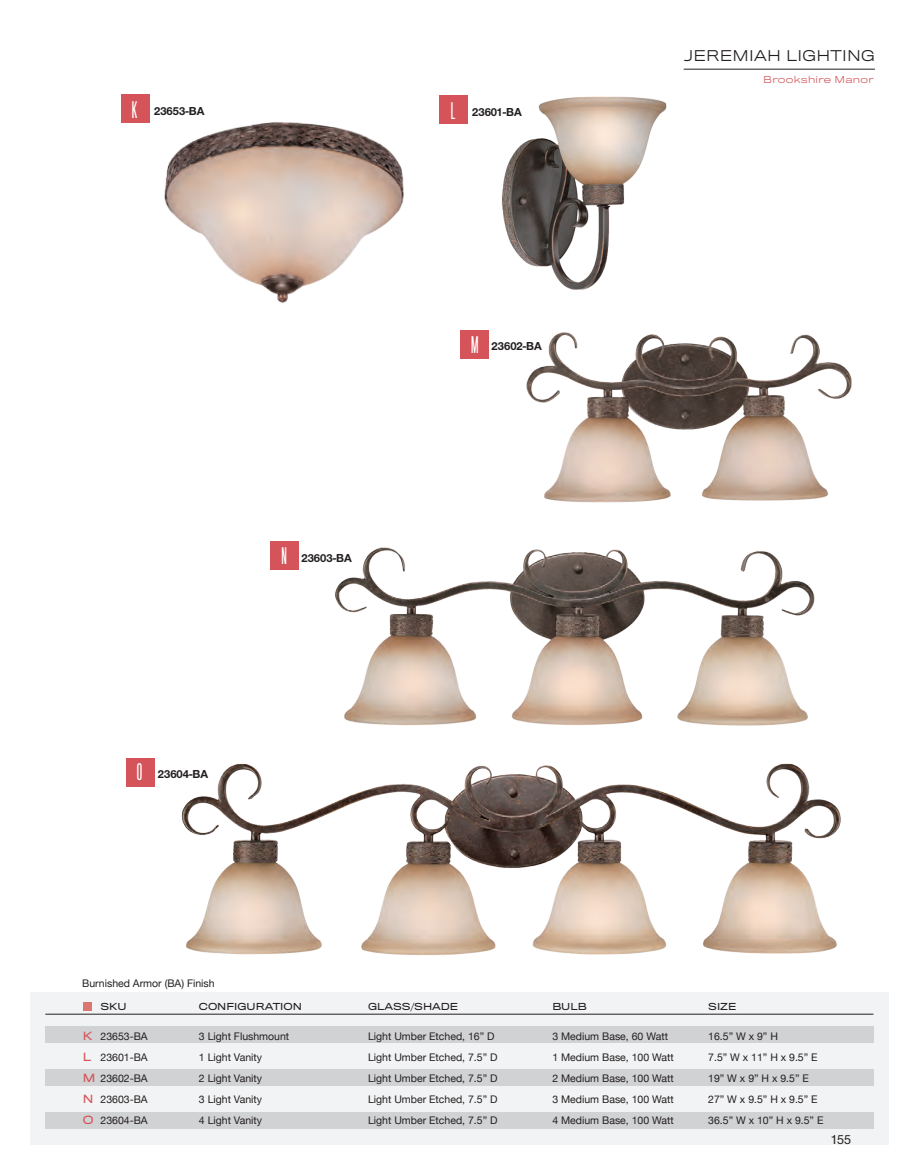
<style>
.page{position:relative;width:917px;height:1172px;background:#fff}
.page>*{position:absolute;margin:0;border:0;box-sizing:border-box;transform-origin:0 0}
.t1{font:21px "Titling Gothic FB Skyline";color:#fff}
.t2{font:300 13.8px "Titling Gothic FB Wide";letter-spacing:.015em;color:#231f20}
.t3{font:13.5px "Helvetica Neue H55";color:#231f20}
.t4{font:12px "Helvetica Neue H75";color:#231f20}
.t5{font:10.5px "Helvetica Neue";color:#231f20}
.t6{font:10.5px "Titling Gothic FB Wide";color:#d45459}
.t7{font:9px "Titling Gothic FB Wide";color:#231f20}
.GlamourCOPY{font:300 9px "Titling Gothic FB Wide";letter-spacing:.025em;color:#d45459}
</style>
<div class="page">
<img style="left:181px;top:763px;width:660px;height:193px">
<div style="left:126px;top:759px;width:28px;height:28px;background:#d45459"></div>
<img style="left:526px;top:332px;width:326px;height:171px">
<div style="left:460px;top:330px;width:28px;height:29px;background:#d45459"></div>
<img style="left:335px;top:547px;width:480px;height:179px">
<div style="left:270px;top:542px;width:28px;height:28px;background:#d45459"></div>
<img style="left:501px;top:96px;width:166px;height:194px">
<img style="left:164px;top:122px;width:240px;height:181px">
<div style="left:440px;top:95px;width:28px;height:28px;background:#d45459"></div>
<div style="left:121px;top:95px;width:28px;height:28px;background:#d45459"></div>
<div style="left:30px;top:992px;width:858px;height:152px;background:#f2f3f4"></div>
<div style="left:83px;top:1002px;width:8px;height:9px;background:#db7671"></div>
<hr style="left:45px;top:1014px;width:828px;height:1px;background:#231f20">
<div style="left:45px;top:1027px;width:828px;height:16px;background:#d1d2d4"></div>
<div style="left:45px;top:1069px;width:828px;height:16px;background:#d1d2d4"></div>
<div style="left:45px;top:1112px;width:828px;height:16px;background:#d1d2d4"></div>
<hr style="left:683px;top:69px;width:191px;height:1px;background:#231f20">
<p class="t1" style="left:132px;top:98px;width:7px">K</p>
<p class="t1" style="left:450px;top:99px;width:6px">L</p>
<p class="t4" style="left:154px;top:103px;width:52px">23653-BA</p>
<p class="t4" style="left:472px;top:104px;width:51px">23601-BA</p>
<p class="t2" style="left:683px;top:48px;width:192px">JEREMIAH LIGHTING</p>
<p class="GlamourCOPY" style="left:763px;top:74px;width:112px">Brookshire Manor</p>
<p class="t1" style="left:281px;top:544px;width:7px">N</p>
<p class="t4" style="left:301px;top:550px;width:52px">23603-BA</p>
<p class="t1" style="left:471px;top:333px;width:9px">M</p>
<p class="t4" style="left:491px;top:338px;width:52px">23602-BA</p>
<p class="t1" style="left:137px;top:760px;width:7px">O</p>
<p class="t4" style="left:158px;top:766px;width:52px">23604-BA</p>
<p class="t5" style="left:82px;top:974px;width:134px">Burnished Armor (BA) Finish</p>
<p class="t7" style="left:100px;top:1000px;width:28px">SKU</p>
<p class="t5" style="left:100px;top:1027px;width:49px">23653-BA</p>
<p class="t5" style="left:100px;top:1048px;width:49px">23601-BA</p>
<p class="t5" style="left:100px;top:1069px;width:49px">23602-BA</p>
<p class="t5" style="left:100px;top:1090px;width:49px">23603-BA</p>
<p class="t5" style="left:100px;top:1111px;width:49px">23604-BA</p>
<p class="t6" style="left:83px;top:1029px;width:11px">K</p>
<p class="t6" style="left:83px;top:1050px;width:10px">L</p>
<p class="t6" style="left:83px;top:1071px;width:14px">M</p>
<p class="t6" style="left:83px;top:1092px;width:12px">N</p>
<p class="t6" style="left:83px;top:1113px;width:12px">O</p>
<p class="t7" style="left:199px;top:1000px;width:104px">CONFIGURATION</p>
<p class="t5" style="left:199px;top:1027px;width:92px">3 Light Flushmount</p>
<p class="t5" style="left:199px;top:1048px;width:65px">1 Light Vanity</p>
<p class="t5" style="left:199px;top:1069px;width:65px">2 Light Vanity</p>
<p class="t5" style="left:199px;top:1090px;width:65px">3 Light Vanity</p>
<p class="t5" style="left:199px;top:1111px;width:65px">4 Light Vanity</p>
<p class="t7" style="left:368px;top:1000px;width:92px">GLASS/SHADE</p>
<p class="t5" style="left:368px;top:1027px;width:128px">Light Umber Etched, 16” D</p>
<p class="t5" style="left:368px;top:1048px;width:131px">Light Umber Etched, 7.5” D</p>
<p class="t5" style="left:368px;top:1069px;width:131px">Light Umber Etched, 7.5” D</p>
<p class="t5" style="left:368px;top:1090px;width:131px">Light Umber Etched, 7.5” D</p>
<p class="t5" style="left:368px;top:1111px;width:131px">Light Umber Etched, 7.5” D</p>
<p class="t7" style="left:552px;top:1000px;width:36px">BULB</p>
<p class="t5" style="left:552px;top:1027px;width:117px">3 Medium Base, 60 Watt</p>
<p class="t5" style="left:552px;top:1048px;width:123px">1 Medium Base, 100 Watt</p>
<p class="t5" style="left:552px;top:1069px;width:123px">2 Medium Base, 100 Watt</p>
<p class="t5" style="left:552px;top:1090px;width:123px">3 Medium Base, 100 Watt</p>
<p class="t5" style="left:552px;top:1111px;width:123px">4 Medium Base, 100 Watt</p>
<p class="t7" style="left:708px;top:1000px;width:30px">SIZE</p>
<p class="t5" style="left:708px;top:1027px;width:71px">16.5” W x 9” H</p>
<p class="t5" style="left:708px;top:1048px;width:111px">7.5” W x 11” H x 9.5” E</p>
<p class="t5" style="left:708px;top:1069px;width:102px">19” W x 9” H x 9.5” E</p>
<p class="t5" style="left:708px;top:1090px;width:111px">27” W x 9.5” H x 9.5” E</p>
<p class="t5" style="left:708px;top:1111px;width:117px">36.5” W x 10” H x 9.5” E</p>
<p class="t3" style="left:830px;top:1130px;width:22px">155</p>
</div>
